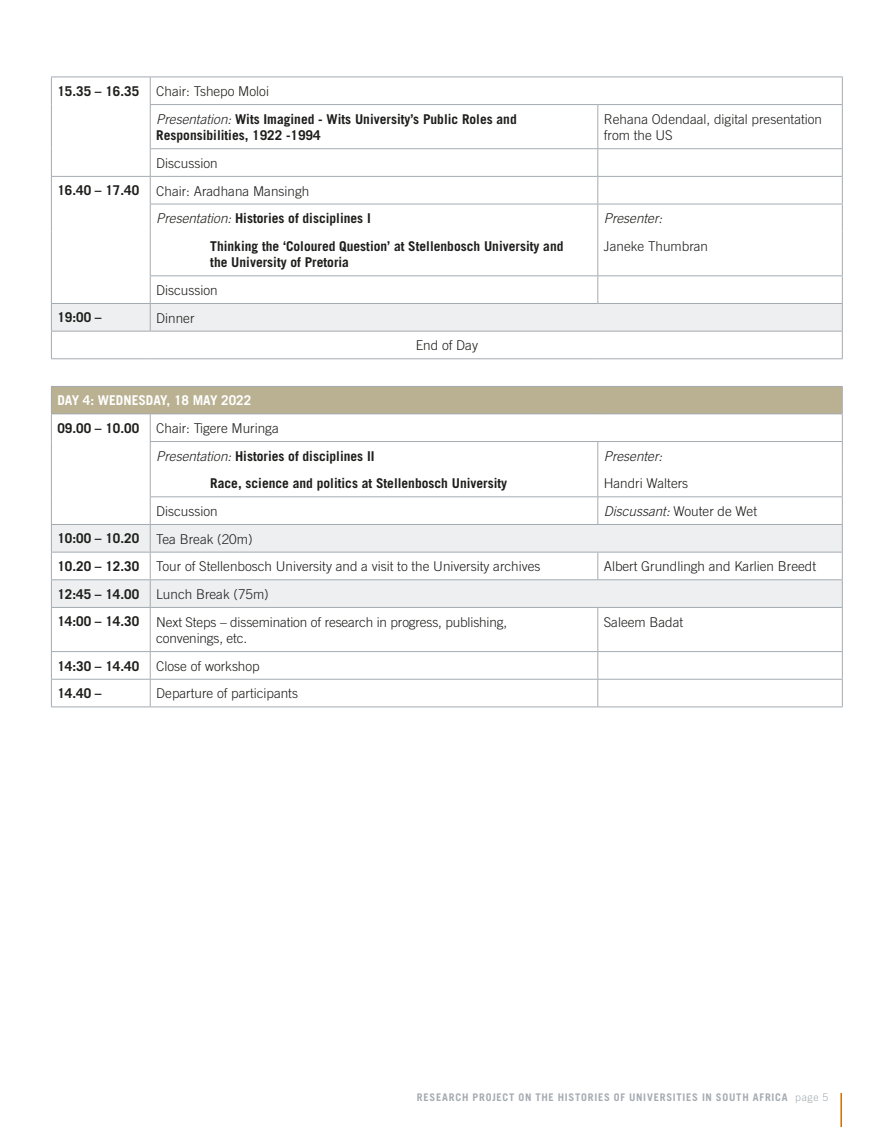
<style>
.page{position:relative;width:893px;height:1127px;background:#fff}
.page>*{position:absolute;margin:0;border:0;box-sizing:border-box;transform-origin:0 0}
.t1{font:700 13.5px/27.6px "Trade Gothic";color:#1d1d1b}
.t2{font:300 13.5px/16.5px "Trade Gothic";color:#1d1d1b}
.t3{font:italic 300 13.5px "Trade Gothic";color:#1d1d1b}
.t4{font:700 13.5px "Trade Gothic";color:#fff}
.t5{font:700 10.5px "Trade Gothic";letter-spacing:.075em;color:#a4abb1}
.s1{font-weight:300}
.s2{font-weight:300;font-style:italic}
.s3{font-style:normal}
</style>
<div class="page">
<hr style="left:840px;top:1093px;width:2px;height:34px;background:#d06e00">
<svg style="left:51px;top:304px;width:791px;height:303px"></svg>
<div style="left:51px;top:386px;width:791px;height:28px;background:#b9b191"></div>
<hr style="left:51px;top:358px;width:99px;height:1px;background:#a4abb1">
<hr style="left:150px;top:358px;width:448px;height:1px;background:#a4abb1">
<hr style="left:598px;top:358px;width:245px;height:1px;background:#a4abb1">
<hr style="left:51px;top:386px;width:99px;height:1px;background:#a4abb1">
<hr style="left:150px;top:386px;width:448px;height:1px;background:#a4abb1">
<hr style="left:598px;top:386px;width:245px;height:1px;background:#a4abb1">
<svg style="left:51px;top:78px;width:1px;height:27px"></svg>
<hr style="left:51px;top:105px;width:1px;height:44px;background:#a4abb1">
<svg style="left:150px;top:78px;width:1px;height:26px"></svg>
<svg style="left:842px;top:78px;width:1px;height:26px"></svg>
<hr style="left:150px;top:104px;width:448px;height:1px;background:#a4abb1">
<hr style="left:150px;top:105px;width:1px;height:43px;background:#a4abb1">
<hr style="left:598px;top:104px;width:245px;height:1px;background:#a4abb1">
<hr style="left:597px;top:105px;width:1px;height:43px;background:#a4abb1">
<hr style="left:842px;top:105px;width:1px;height:43px;background:#a4abb1">
<hr style="left:150px;top:148px;width:448px;height:1px;background:#a4abb1">
<hr style="left:598px;top:148px;width:245px;height:1px;background:#a4abb1">
<hr style="left:51px;top:176px;width:99px;height:1px;background:#a4abb1">
<svg style="left:51px;top:149px;width:1px;height:83px"></svg>
<hr style="left:51px;top:232px;width:1px;height:44px;background:#a4abb1">
<hr style="left:150px;top:176px;width:448px;height:1px;background:#a4abb1">
<hr style="left:598px;top:176px;width:245px;height:1px;background:#a4abb1">
<hr style="left:150px;top:204px;width:448px;height:1px;background:#a4abb1">
<svg style="left:150px;top:149px;width:1px;height:83px"></svg>
<hr style="left:598px;top:204px;width:245px;height:1px;background:#a4abb1">
<svg style="left:597px;top:149px;width:1px;height:83px"></svg>
<svg style="left:842px;top:149px;width:1px;height:83px"></svg>
<hr style="left:150px;top:232px;width:1px;height:43px;background:#a4abb1">
<hr style="left:597px;top:232px;width:1px;height:43px;background:#a4abb1">
<hr style="left:842px;top:232px;width:1px;height:43px;background:#a4abb1">
<hr style="left:150px;top:275px;width:448px;height:1px;background:#a4abb1">
<hr style="left:598px;top:275px;width:245px;height:1px;background:#a4abb1">
<svg style="left:597px;top:276px;width:1px;height:27px"></svg>
<hr style="left:150px;top:441px;width:448px;height:1px;background:#a4abb1">
<hr style="left:598px;top:441px;width:245px;height:1px;background:#a4abb1">
<hr style="left:150px;top:496px;width:448px;height:1px;background:#a4abb1">
<hr style="left:598px;top:496px;width:245px;height:1px;background:#a4abb1">
<svg style="left:597px;top:442px;width:1px;height:82px"></svg>
<svg style="left:597px;top:553px;width:1px;height:26px"></svg>
<hr style="left:51px;top:608px;width:1px;height:43px;background:#a4abb1">
<hr style="left:150px;top:608px;width:1px;height:43px;background:#a4abb1">
<hr style="left:597px;top:608px;width:1px;height:43px;background:#a4abb1">
<hr style="left:842px;top:608px;width:1px;height:43px;background:#a4abb1">
<hr style="left:51px;top:651px;width:99px;height:1px;background:#a4abb1">
<hr style="left:150px;top:651px;width:448px;height:1px;background:#a4abb1">
<hr style="left:598px;top:651px;width:245px;height:1px;background:#a4abb1">
<hr style="left:51px;top:679px;width:99px;height:1px;background:#a4abb1">
<svg style="left:51px;top:652px;width:1px;height:54px"></svg>
<hr style="left:150px;top:679px;width:448px;height:1px;background:#a4abb1">
<svg style="left:150px;top:652px;width:1px;height:54px"></svg>
<hr style="left:598px;top:679px;width:245px;height:1px;background:#a4abb1">
<svg style="left:597px;top:652px;width:1px;height:54px"></svg>
<svg style="left:842px;top:652px;width:1px;height:54px"></svg>
<hr style="left:51px;top:706px;width:99px;height:1px;background:#a4abb1">
<hr style="left:150px;top:706px;width:448px;height:1px;background:#a4abb1">
<hr style="left:598px;top:706px;width:245px;height:1px;background:#a4abb1">
<hr style="left:51px;top:413px;width:99px;height:1px;background:#a4abb1">
<hr style="left:150px;top:413px;width:448px;height:1px;background:#a4abb1">
<hr style="left:598px;top:413px;width:245px;height:1px;background:#a4abb1">
<hr style="left:51px;top:77px;width:99px;height:1px;background:#a4abb1">
<hr style="left:150px;top:77px;width:448px;height:1px;background:#a4abb1">
<hr style="left:598px;top:77px;width:245px;height:1px;background:#a4abb1">
<hr style="left:51px;top:303px;width:99px;height:1px;background:#a4abb1">
<svg style="left:51px;top:276px;width:1px;height:82px"></svg>
<hr style="left:51px;top:331px;width:99px;height:1px;background:#a4abb1">
<hr style="left:150px;top:303px;width:448px;height:1px;background:#a4abb1">
<svg style="left:150px;top:276px;width:1px;height:55px"></svg>
<hr style="left:150px;top:331px;width:448px;height:1px;background:#a4abb1">
<hr style="left:598px;top:331px;width:245px;height:1px;background:#a4abb1">
<hr style="left:598px;top:303px;width:245px;height:1px;background:#a4abb1">
<svg style="left:842px;top:276px;width:1px;height:82px"></svg>
<hr style="left:51px;top:524px;width:99px;height:1px;background:#a4abb1">
<hr style="left:51px;top:552px;width:99px;height:1px;background:#a4abb1">
<hr style="left:150px;top:524px;width:448px;height:1px;background:#a4abb1">
<hr style="left:150px;top:552px;width:448px;height:1px;background:#a4abb1">
<hr style="left:598px;top:524px;width:245px;height:1px;background:#a4abb1">
<hr style="left:598px;top:552px;width:245px;height:1px;background:#a4abb1">
<hr style="left:51px;top:579px;width:99px;height:1px;background:#a4abb1">
<svg style="left:51px;top:387px;width:1px;height:220px"></svg>
<hr style="left:51px;top:607px;width:99px;height:1px;background:#a4abb1">
<hr style="left:150px;top:579px;width:448px;height:1px;background:#a4abb1">
<svg style="left:150px;top:414px;width:1px;height:193px"></svg>
<hr style="left:150px;top:607px;width:448px;height:1px;background:#a4abb1">
<hr style="left:598px;top:579px;width:245px;height:1px;background:#a4abb1">
<svg style="left:842px;top:387px;width:1px;height:220px"></svg>
<hr style="left:598px;top:607px;width:245px;height:1px;background:#a4abb1">
<p class="t1" style="left:57px;top:77px;width:83px">15.35 – 16.35</p>
<p class="t1" style="left:156px;top:77px;width:362px"><span class="s1">Chair: Tshepo Moloi<br></span><span class="s2">Presentation:</span> Wits Imagined - Wits University’s Public Roles and</p>
<p class="t1" style="left:156px;top:121px;width:166px">Responsibilities, 1922 -1994</p>
<p class="t2" style="left:156px;top:155px;width:63px">Discussion</p>
<p class="t1" style="left:57px;top:176px;width:83px">16.40 – 17.40</p>
<p class="t1" style="left:156px;top:177px;width:216px"><span class="s1">Chair: Aradhana Mansingh<br></span><span class="s2">Presentation:</span> Histories of disciplines I</p>
<p class="t2" style="left:604px;top:110px;width:220px">Rehana Odendaal, digital presentation from the US</p>
<p class="t3" style="left:604px;top:210px;width:60px">Presenter:</p>
<p class="t1" style="left:210px;top:238px;width:355px;line-height:16.5px">Thinking the ‘Coloured Question’ at Stellenbosch University and the University of Pretoria</p>
<p class="t2" style="left:604px;top:238px;width:106px">Janeke Thumbran</p>
<p class="t2" style="left:156px;top:282px;width:63px">Discussion</p>
<p class="t1" style="left:57px;top:304px;width:46px">19:00 –</p>
<p class="t2" style="left:156px;top:309px;width:40px">Dinner</p>
<p class="t4" style="left:57px;top:392px;width:195px">DAY 4: WEDNESDAY, 18 MAY 2022</p>
<p class="t1" style="left:57px;top:414px;width:83px">09.00 – 10.00</p>
<p class="t1" style="left:156px;top:414px;width:220px"><span class="s1">Chair: Tigere Muringa<br></span><span class="s2">Presentation:</span> Histories of disciplines II</p>
<p class="t2" style="left:416px;top:337px;width:64px">End of Day</p>
<p class="t3" style="left:604px;top:448px;width:60px">Presenter:</p>
<p class="t1" style="left:210px;top:469px;width:299px">Race, science and politics at Stellenbosch University</p>
<p class="t2" style="left:604px;top:475px;width:86px">Handri Walters</p>
<p class="t2" style="left:156px;top:503px;width:63px">Discussion</p>
<p class="t3" style="left:604px;top:503px;width:155px">Discussant: <span class="s3">Wouter de Wet</span></p>
<p class="t1" style="left:57px;top:525px;width:83px">10:00 – 10.20</p>
<p class="t2" style="left:156px;top:530px;width:98px">Tea Break (20m)</p>
<p class="t1" style="left:57px;top:552px;width:83px">10.20 – 12.30</p>
<p class="t2" style="left:156px;top:558px;width:386px">Tour of Stellenbosch University and a visit to the University archives</p>
<p class="t2" style="left:604px;top:558px;width:214px">Albert Grundlingh and Karlien Breedt</p>
<p class="t1" style="left:57px;top:580px;width:83px">12:45 – 14.00</p>
<p class="t2" style="left:156px;top:586px;width:114px">Lunch Break (75m)</p>
<p class="t1" style="left:57px;top:607px;width:83px">14:00 – 14.30</p>
<p class="t2" style="left:156px;top:613px;width:352px">Next Steps – dissemination of research in progress, publishing, convenings, etc.</p>
<p class="t2" style="left:604px;top:613px;width:81px">Saleem Badat</p>
<p class="t1" style="left:57px;top:652px;width:83px">14:30 – 14.40</p>
<p class="t2" style="left:156px;top:657px;width:105px">Close of workshop</p>
<p class="t1" style="left:57px;top:679px;width:46px">14.40 –</p>
<p class="t2" style="left:156px;top:685px;width:143px">Departure of participants</p>
<p class="t5" style="left:417px;top:1091px;width:413px">RESEARCH PROJECT ON THE HISTORIES OF UNIVERSITIES IN SOUTH AFRICA <span class="s1">page 5</span></p>
</div>
